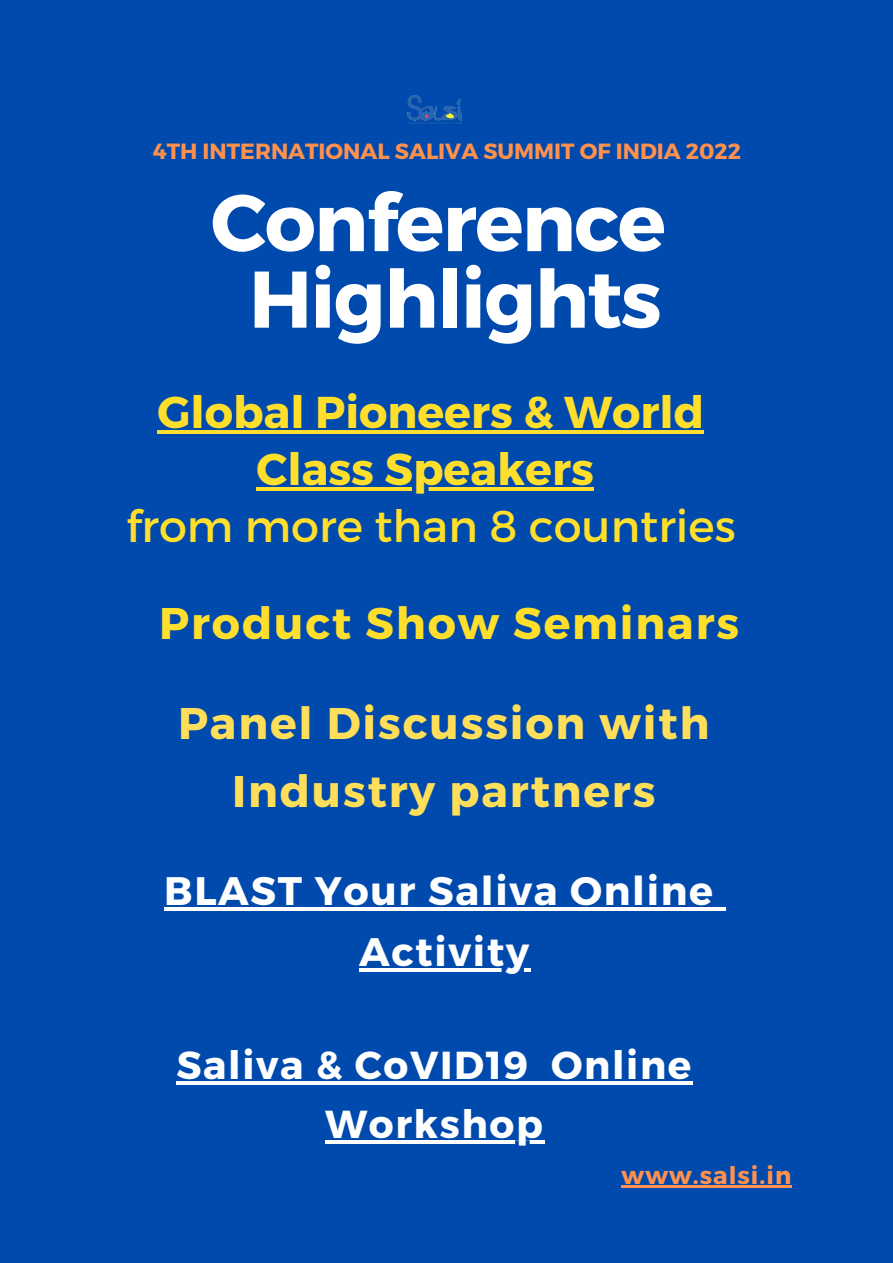
<style>
.page{position:relative;width:893px;height:1263px;background:#004aad}
.page>*{position:absolute;margin:0;border:0;box-sizing:border-box;transform-origin:0 0}
.t1{font:700 80.18px/76.5px "Montserrat";letter-spacing:-.02em;color:#fff;text-align:center}
.t2{font:700 44.47px/57.4px "Montserrat";color:#ffdf2b;text-align:center}
.t3{font:44.47px "Montserrat";color:#ffdf2b}
.t4{font:700 44.25px/68.1px "Montserrat";letter-spacing:.04em;color:#ffde59;text-align:center}
.t5{font:700 44.25px "Montserrat";letter-spacing:.04em;color:#ffdf2b}
.t6{font:700 39.75px/60.8px "Montserrat";letter-spacing:.04em;color:#fff;text-align:center}
.t7{font:700 39px/59.6px "Montserrat";letter-spacing:.04em;color:#fff;text-align:center}
.t8{font:700 24.22px "Montserrat";letter-spacing:.04em;color:#ff914d}
.t9{font:700 21.98px "Montserrat";color:#ff914d}
</style>
<div class="page">
<img style="left:407px;top:95px;width:55px;height:29px">
<hr style="left:621px;top:1185px;width:171px;height:2px;background:#ff914d">
<hr style="left:176px;top:1081px;width:354px;height:3px;background:#fff">
<hr style="left:530px;top:1081px;width:21px;height:3px;background:#fff">
<hr style="left:551px;top:1081px;width:142px;height:3px;background:#fff">
<hr style="left:325px;top:1140px;width:219px;height:4px;background:#fff">
<hr style="left:164px;top:907px;width:551px;height:4px;background:#fff">
<hr style="left:715px;top:907px;width:11px;height:4px;background:#fff">
<hr style="left:359px;top:968px;width:172px;height:4px;background:#fff">
<hr style="left:157px;top:430px;width:547px;height:4px;background:#ffdf2b">
<hr style="left:257px;top:487px;width:337px;height:4px;background:#ffdf2b">
<p class="t9" style="left:153px;top:136px;width:589px">4TH INTERNATIONAL SALIVA SUMMIT OF INDIA 2022</p>
<h1 class="t1" style="left:211px;top:180px;width:456px">Conference<br>Highlights</h1>
<h2 class="t2" style="left:157px;top:381px;width:548px">Global Pioneers &amp; World<br>Class Speakers</h2>
<h2 class="t3" style="left:126px;top:498px;width:611px">from more than 8 countries</h2>
<h3 class="t5" style="left:159px;top:594px;width:581px">Product Show Seminars</h3>
<h3 class="t4" style="left:178px;top:687px;width:533px">Panel Discussion with<br>Industry partners</h3>
<h3 class="t6" style="left:164px;top:859px;width:550px">BLAST Your Saliva Online<br>Activity</h3>
<h3 class="t7" style="left:176px;top:1033px;width:516px">Saliva &amp; CoVID19 Online<br>Workshop</h3>
<p class="t8" style="left:621px;top:1159px;width:171px">www.salsi.in</p>
</div>
